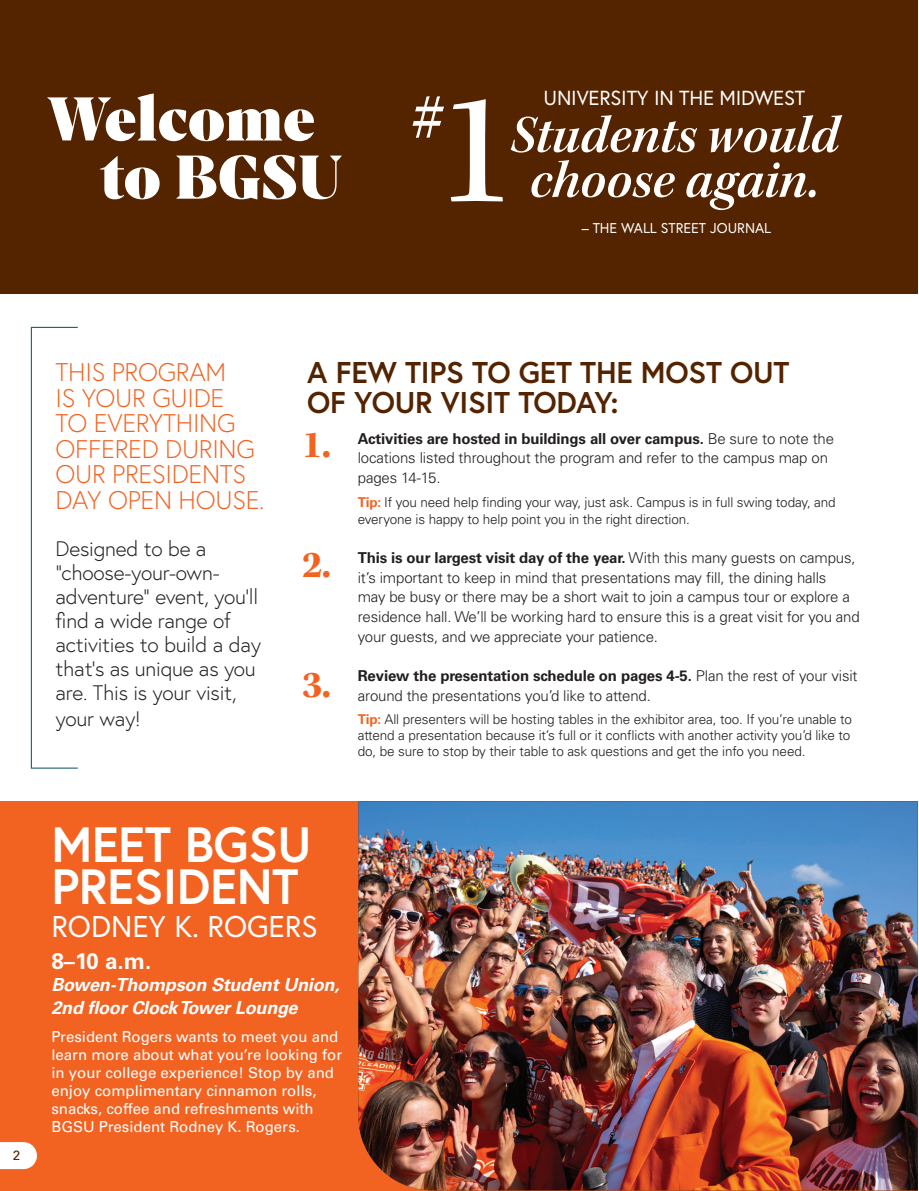
<style>
.page{position:relative;width:919px;height:1191px;background:#fff}
.page>*{position:absolute;margin:0;border:0;box-sizing:border-box;transform-origin:0 0}
.t1{font:76.35px "Kepler Std";color:#fff}
.t2{font:800 66px/58.2px "Mixta Sharp";color:#fff}
.t3{font:54px/45px "Kepler Std Semibold It Subh";color:#fff;text-align:center}
.t4{font:700 49.5px/42px "Europa";letter-spacing:-.01em;color:#fff}
.t5{font:700 39px "Kepler Std";color:#f26221}
.t6{font:700 30px/30px "Europa";letter-spacing:-.01em;color:#542300}
.t7{font:30px "Europa";color:#fff}
.t8{font:300 25.5px/25.5px "Europa";letter-spacing:-.01em;color:#f26221}
.t9{font:700 22.5px "Univers LT Std";color:#fff}
.t10{font:300 21px/24.2px "Europa";letter-spacing:-.01em;color:#231f20}
.t11{font:20.4px "Europa";letter-spacing:-.01em;color:#fff}
.t12{font:italic 700 18px/23.1px "Univers LT Std";letter-spacing:-.01em;color:#fff}
.t13{font:300 15px/19.5px "Univers LT Std";letter-spacing:-.01em;color:#231f20}
.t14{font:15px/18px "Univers LT Std";color:#fff}
.t15{font:14.1px "Europa";color:#fff}
.t16{font:300 13.5px/16.2px "Univers LT Std";letter-spacing:-.01em;color:#231f20}
.t17{font:13.5px "Univers LT Std";color:#542300}
.s1{font-size:162.45px}
.s2{font-weight:700}
.s3{font-weight:700;color:#f26221}
</style>
<div class="page">
<div style="left:0;top:801px;width:917px;height:389px;background:#f26221"></div>
<div style="left:31px;top:327px;width:47px;height:441px;border:1px solid #1d616c"></div>
<div style="left:0;top:0;width:917px;height:293px;background:#542300"></div>
<img style="left:358px;top:801px;width:559px;height:389px">
<svg style="left:0;top:1142px;width:37px;height:28px"></svg>
<h2 class="t2" style="left:100px;top:92px;width:243px;text-indent:-52px">Welcome to BGSU</h2>
<h3 class="t11" style="left:543px;top:85px;width:263px">UNIVERSITY IN THE MIDWEST</h3>
<h1 class="t1" style="left:410px;top:75px;width:105px">#<span class="s1">1</span></h1>
<h3 class="t3" style="left:510px;top:114px;width:330px">Students would choose again.</h3>
<p class="t15" style="left:581px;top:219px;width:191px">– THE WALL STREET JOURNAL</p>
<p class="t17" style="left:13px;top:1147px;width:9px">2</p>
<h3 class="t8" style="left:56px;top:359px;width:210px">THIS PROGRAM<br>IS YOUR GUIDE<br>TO EVERYTHING<br>OFFERED DURING<br>OUR PRESIDENTS<br>DAY OPEN HOUSE.</h3>
<h3 class="t10" style="left:56px;top:536px;width:207px">Designed to be a “choose-your-own&shy;adventure” event, you’ll find a wide range of activities to build a day that’s as unique as you are. This is your visit, your way!</h3>
<h3 class="t6" style="left:307px;top:356px;width:484px">A FEW TIPS TO GET THE MOST OUT<br>OF YOUR VISIT TODAY:</h3>
<h3 class="t5" style="left:302px;top:423px;width:31px">1.</h3>
<p class="t13" style="left:358px;top:428px;width:478px"><span class="s2">Activities are hosted in buildings all over campus.</span> Be sure to note the locations listed throughout the program and refer to the campus map on pages 14-15.</p>
<p class="t16" style="left:358px;top:494px;width:479px"><span class="s3">Tip:</span> If you need help finding your way, just ask. Campus is in full swing today, and everyone is happy to help point you in the right direction.</p>
<h3 class="t5" style="left:302px;top:542px;width:31px">2.</h3>
<p class="t13" style="left:358px;top:548px;width:503px"><span class="s2">This is our largest visit day of the year.</span> With this many guests on campus, it’s important to keep in mind that presentations may fill, the dining halls<br>may be busy or there may be a short wait to join a campus tour or explore a residence hall. We’ll be working hard to ensure this is a great visit for you and your guests, and we appreciate your patience.</p>
<h3 class="t5" style="left:302px;top:662px;width:31px">3.</h3>
<p class="t13" style="left:358px;top:666px;width:501px"><span class="s2">Review the presentation schedule on pages 4-5.</span> Plan the rest of your visit around the presentations you’d like to attend.</p>
<p class="t16" style="left:358px;top:711px;width:496px"><span class="s3">Tip:</span> All presenters will be hosting tables in the exhibitor area, too. If you’re unable to attend a presentation because it’s full or it conflicts with another activity you’d like to do, be sure to stop by their table to ask questions and get the info you need.</p>
<h3 class="t4" style="left:51px;top:822px;width:261px">MEET BGSU<br>PRESIDENT</h3>
<h3 class="t7" style="left:51px;top:906px;width:268px">RODNEY K. ROGERS</h3>
<h3 class="t9" style="left:51px;top:947px;width:101px">8–10 a.m.</h3>
<p class="t12" style="left:51px;top:973px;width:289px">Bowen-Thompson Student Union,<br>2nd floor Clock Tower Lounge</p>
<p class="t14" style="left:51px;top:1027px;width:292px">President Rogers wants to meet you and learn more about what you’re looking for in your college experience! Stop by and enjoy complimentary cinnamon rolls, snacks, coffee and refreshments with BGSU President Rodney K. Rogers.</p>
</div>
